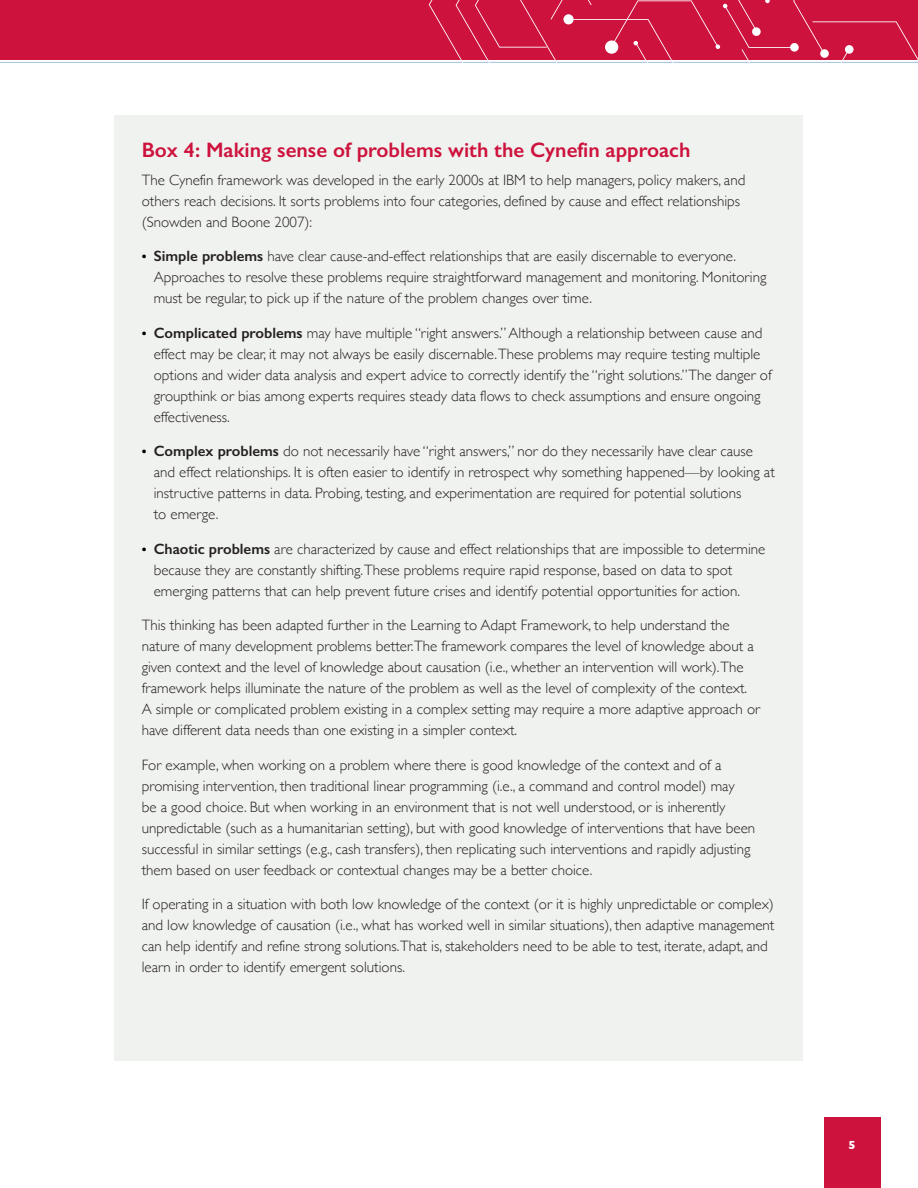
<style>
.page{position:relative;width:918px;height:1188px;background:#fff}
.page>*{position:absolute;margin:0;border:0;box-sizing:border-box;transform-origin:0 0}
.t1{font:600 21px "Gill Sans";color:#cd123d}
.Body{font:300 15px/21px "Gill Sans";color:#231f20}
.t2{font:700 12px "Gill Sans";color:#fff}
.s1{font-weight:600;font-size:13.5px;color:#000}
.s2{font-weight:600}
</style>
<div class="page">
<div style="left:824px;top:1117px;width:56px;height:71px;background:#cd123d"></div>
<div style="left:0;top:0;width:918px;height:60px;background:#cd123d"></div>
<hr style="left:0;top:62px;width:918px;height:1px;background:#a3c2e5">
<svg style="left:429px;top:0;width:489px;height:63px"></svg>
<div style="left:115px;top:115px;width:688px;height:946px;background:#f0f2ef"></div>
<h1 class="t1" style="left:142px;top:137px;width:550px">Box 4: Making sense of problems with the Cynefin approach</h1>
<p class="Body" style="left:142px;top:169px;width:605px">The Cynefin framework was developed in the early 2000s at IBM to help managers, policy makers, and others reach decisions. It sorts problems into four categories, defined by cause and effect relationships (Snowden and Boone 2007):</p>
<p class="Body" style="left:154px;top:245px;width:614px;text-indent:-12px"><span class="s1">•</span> <span class="s2">Simple problems</span> have clear cause-and-effect relationships that are easily discernable to everyone.<br>Approaches to resolve these problems require straightforward management and monitoring. Monitoring must be regular, to pick up if the nature of the problem changes over time.</p>
<p class="Body" style="left:154px;top:322px;width:619px;text-indent:-12px"><span class="s1">•</span> <span class="s2">Complicated problems</span> may have multiple “right answers.” Although a relationship between cause and effect may be clear, it may not always be easily discernable.These problems may require testing multiple options and wider data analysis and expert advice to correctly identify the “right solutions.” The danger of groupthink or bias among experts requires steady data flows to check assumptions and ensure ongoing effectiveness.</p>
<p class="Body" style="left:154px;top:440px;width:623px;text-indent:-12px"><span class="s1">•</span> <span class="s2">Complex problems</span> do not necessarily have “right answers,” nor do they necessarily have clear cause and effect relationships. It is often easier to identify in retrospect why something happened—by looking at instructive patterns in data. Probing, testing, and experimentation are required for potential solutions<br>to emerge.</p>
<p class="Body" style="left:154px;top:538px;width:613px;text-indent:-12px"><span class="s1">•</span> <span class="s2">Chaotic problems</span> are characterized by cause and effect relationships that are impossible to determine because they are constantly shifting.These problems require rapid response, based on data to spot emerging patterns that can help prevent future crises and identify potential opportunities for action.</p>
<p class="Body" style="left:142px;top:614px;width:620px">This thinking has been adapted further in the Learning to Adapt Framework, to help understand the nature of many development problems better.The framework compares the level of knowledge about a given context and the level of knowledge about causation (i.e., whether an intervention will work).The framework helps illuminate the nature of the problem as well as the level of complexity of the context.<br>A simple or complicated problem existing in a complex setting may require a more adaptive approach or have different data needs than one existing in a simpler context.</p>
<p class="Body" style="left:142px;top:754px;width:615px">For example, when working on a problem where there is good knowledge of the context and of a promising intervention, then traditional linear programming (i.e., a command and control model) may<br>be a good choice. But when working in an environment that is not well understood, or is inherently unpredictable (such as a humanitarian setting), but with good knowledge of interventions that have been successful in similar settings (e.g., cash transfers), then replicating such interventions and rapidly adjusting them based on user feedback or contextual changes may be a better choice.</p>
<p class="Body" style="left:142px;top:893px;width:634px">If operating in a situation with both low knowledge of the context (or it is highly unpredictable or complex) and low knowledge of causation (i.e., what has worked well in similar situations), then adaptive management can help identify and refine strong solutions.That is, stakeholders need to be able to test, iterate, adapt, and learn in order to identify emergent solutions.</p>
<p class="t2" style="left:849px;top:1135px;width:9px">5</p>
</div>
